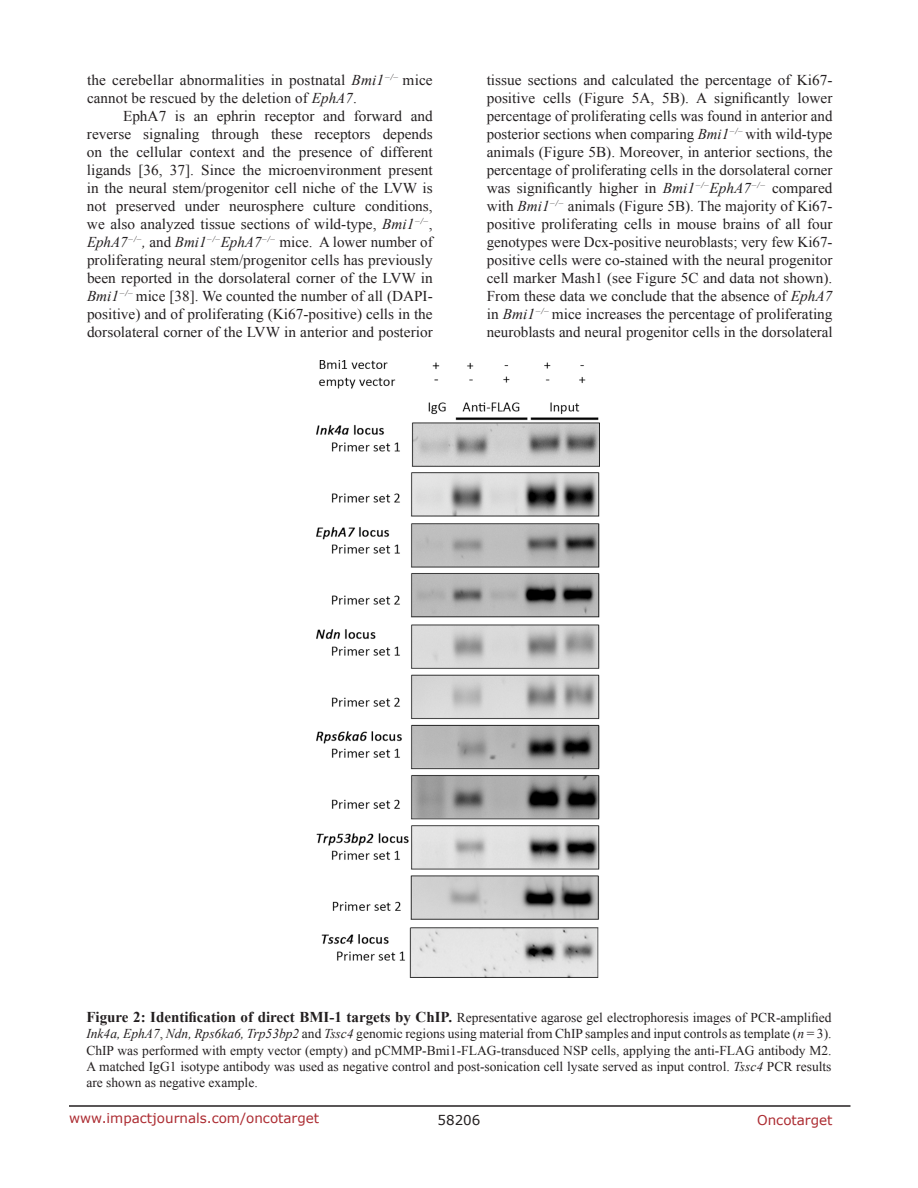
<style>
.page{position:relative;width:918px;height:1188px;background:#fff}
.page>*{position:absolute;margin:0;border:0;box-sizing:border-box;transform-origin:0 0}
.t1{font:15px/18px "Times New Roman";color:#231f20;text-align:justify}
.t2{font:13.5px/16.2px "Times New Roman";color:#231f20;text-align:justify}
.t3{font:13.5px "Verdana";color:#ac2b31}
.t4{font:13.5px "Verdana";color:#231f20}
.s1{font-style:italic}
.s2{font-weight:700;font-size:15px}
</style>
<div class="page">
<hr style="left:69px;top:1105px;width:781px;height:2px;background:#231f20">
<img style="left:317px;top:360px;width:283px;height:617px">
<p class="t1" style="left:87px;top:71px;width:347px">the cerebellar abnormalities in postnatal <span class="s1">Bmi1</span><sup>−/−</sup> mice cannot be rescued by the deletion of <span class="s1">EphA7</span>.</p>
<p class="t1" style="left:87px;top:107px;width:347px;text-indent:36px">EphA7 is an ephrin receptor and forward and reverse signaling through these receptors depends on the cellular context and the presence of different ligands [36, 37]. Since the microenvironment present in the neural stem/progenitor cell niche of the LVW is not preserved under neurosphere culture conditions, we also analyzed tissue sections of wild-type, <span class="s1">Bmi1</span><sup>−/−</sup>, <span class="s1">EphA7</span><sup>−/−</sup><span class="s1">,</span> and <span class="s1">Bmi1</span><sup>−/−</sup><span class="s1">EphA7</span><sup>−/−</sup> mice. A lower number of proliferating neural stem/progenitor cells has previously been reported in the dorsolateral corner of the LVW in <span class="s1">Bmi1</span><sup>−/−</sup> mice [38]. We counted the number of all (DAPI&shy;positive) and of proliferating (Ki67-positive) cells in the dorsolateral corner of the LVW in anterior and posterior</p>
<p class="t1" style="left:487px;top:71px;width:347px">tissue sections and calculated the percentage of Ki67- positive cells (Figure 5A, 5B). A significantly lower percentage of proliferating cells was found in anterior and posterior sections when comparing <span class="s1">Bmi1</span><sup>−/−</sup> with wild-type animals (Figure 5B). Moreover, in anterior sections, the percentage of proliferating cells in the dorsolateral corner was significantly higher in <span class="s1">Bmi1</span><sup>−/−</sup><span class="s1">EphA7</span><sup>−/−</sup> compared with <span class="s1">Bmi1</span><sup>−/−</sup> animals (Figure 5B). The majority of Ki67- positive proliferating cells in mouse brains of all four genotypes were Dcx-positive neuroblasts; very few Ki67- positive cells were co-stained with the neural progenitor cell marker Mash1 (see Figure 5C and data not shown).<br>From these data we conclude that the absence of <span class="s1">EphA7 </span>in <span class="s1">Bmi1</span><sup>−/−</sup> mice increases the percentage of proliferating neuroblasts and neural progenitor cells in the dorsolateral</p>
<p class="t2" style="left:86px;top:1009px;width:747px"><span class="s2">Figure 2: Identification of direct BMI-1 targets by ChIP.</span> Representative agarose gel electrophoresis images of PCR-amplified <span class="s1">Ink4a, EphA7</span>, <span class="s1">Ndn, Rps6ka6, Trp53bp2</span> and <span class="s1">Tssc4</span> genomic regions using material from ChIP samples and input controls as template (<span class="s1">n</span> = 3).<br>ChIP was performed with empty vector (empty) and pCMMP-Bmi1-FLAG-transduced NSP cells, applying the anti-FLAG antibody M2.<br>A matched IgG1 isotype antibody was used as negative control and post-sonication cell lysate served as input control. <span class="s1">Tssc4</span> PCR results are shown as negative example.</p>
<p class="t3" style="left:69px;top:1109px;width:252px">www.impactjournals.com/oncotarget</p>
<p class="t4" style="left:438px;top:1111px;width:44px">58206</p>
<p class="t3" style="left:757px;top:1111px;width:77px">Oncotarget</p>
</div>
